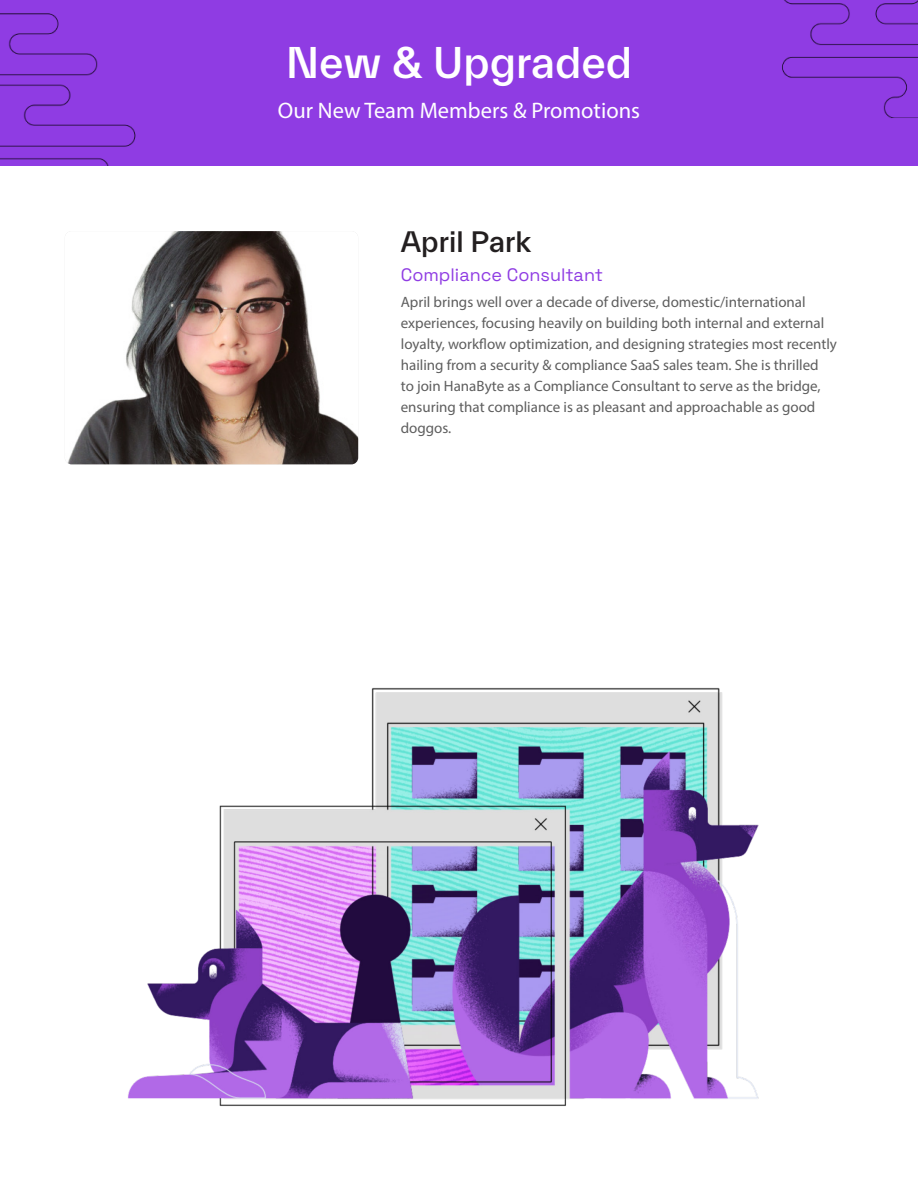
<style>
.page{position:relative;width:918px;height:1188px;background:#fff}
.page>*{position:absolute;margin:0;border:0;box-sizing:border-box;transform-origin:0 0}
.t1{font:500 45px "Everett";color:#fff}
.t2{font:500 30px "Everett";color:#231f20}
.t3{font:22.5px "Myriad Pro";color:#fff}
.t4{font:18px "Space Grotesk";color:#8f3ce3}
.t5{font:15px/21px "Myriad Pro";color:#5e5e5e}
</style>
<div class="page">
<div style="left:0;top:0;width:918px;height:166px;background:#8f3ce3"></div>
<img style="left:67px;top:231px;width:291px;height:233px">
<img style="left:128px;top:687px;width:631px;height:419px">
<p class="t1" style="left:286px;top:39px;width:348px">New &amp; Upgraded</p>
<p class="t3" style="left:278px;top:97px;width:364px">Our New Team Members &amp; Promotions</p>
<p class="t2" style="left:401px;top:225px;width:132px">April Park</p>
<p class="t4" style="left:401px;top:261px;width:204px">Compliance Consultant</p>
<p class="t5" style="left:401px;top:291px;width:438px">April brings well over a decade of diverse, domestic/international experiences, focusing heavily on building both internal and external loyalty, workflow optimization, and designing strategies most recently hailing from a security &amp; compliance SaaS sales team. She is thrilled<br>to join HanaByte as a Compliance Consultant to serve as the bridge, ensuring that compliance is as pleasant and approachable as good doggos.</p>
</div>
